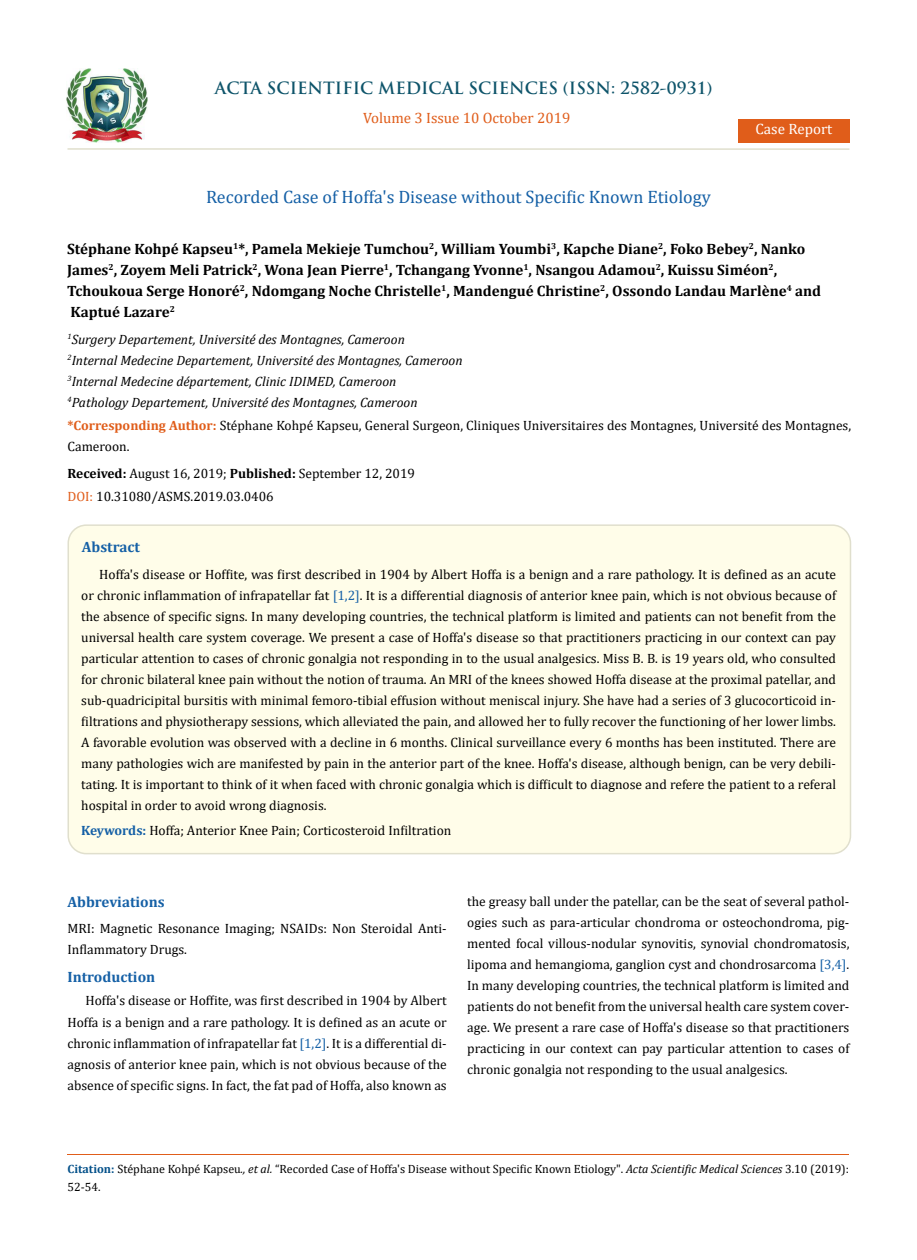
<style>
.page{position:relative;width:917px;height:1260px;background:#fff}
.page>*{position:absolute;margin:0;border:0;box-sizing:border-box;transform-origin:0 0}
.t1{font:18px "Cambria";color:#1560a6}
.t2{font:700 16.5px "Trajan Pro";color:#0e546a}
.t3{font:700 15px/21px "Cambria";color:#000}
.t4{font:700 15px "Cambria";color:#1560a6}
.t5{font:15px "Cambria";color:#e05d1a}
.t6{font:15px "Cambria";color:#fff}
.t7{font:13.5px/21px "Cambria";color:#000;text-align:justify}
.t8{font:italic 13.5px/21px "Cambria";color:#000}
.t9{font:12px/18px "Cambria";color:#000}
.s1{font-weight:700;color:#e05d1a}
.s2{font-weight:700}
.s3{color:#e05d1a}
.s4{color:#1560a6}
.s5{font-weight:700;color:#1560a6}
.s6{font-weight:700;color:#035089}
.s7{font-style:italic}
</style>
<div class="page">
<img style="left:67px;top:68px;width:80px;height:74px">
<div style="left:738px;top:119px;width:111px;height:23px;background:#e05d1a"></div>
<div style="left:68px;top:525px;width:782px;height:329px;background:#fffde9;border-radius:18px"></div>
<div style="left:67px;top:524px;width:784px;height:330px;border:2px solid #e0dfcd;border-radius:18px"></div>
<hr style="left:67px;top:148px;width:782px;height:2px;background:#e0dfcd">
<hr style="left:67px;top:1154px;width:782px;height:1px;background:#e05d1a">
<p class="t2" style="left:215px;top:77px;width:499px">ACTA SCIENTIFIC MEDICAL SCIENCES (ISSN: 2582-0931)</p>
<p class="t5" style="left:363px;top:109px;width:209px">Volume 3 Issue 10 October 2019</p>
<p class="t6" style="left:755px;top:120px;width:78px">Case Report</p>
<h1 class="t1" style="left:206px;top:186px;width:506px">Recorded Case of Hoffa's Disease without Specific Known Etiology</h1>
<p class="t3" style="left:67px;top:238px;width:755px">Stéphane Kohpé Kapseu<sup>1</sup>*, Pamela Mekieje Tumchou<sup>2</sup>, William Youmbi<sup>3</sup>, Kapche Diane<sup>2</sup>, Foko Bebey<sup>2</sup>, Nanko James<sup>2</sup>, Zoyem Meli Patrick<sup>2</sup>, Wona Jean Pierre<sup>1</sup>, Tchangang Yvonne<sup>1</sup>, Nsangou Adamou<sup>2</sup>, Kuissu Siméon<sup>2</sup>, Tchoukoua Serge Honoré<sup>2</sup>, Ndomgang Noche Christelle<sup>1</sup>, Mandengué Christine<sup>2</sup>, Ossondo Landau Marlène<sup>4</sup> and Kaptué Lazare<sup>2</sup></p>
<p class="t8" style="left:67px;top:328px;width:396px"><sup>1</sup>Surgery Departement, Université des Montagnes, Cameroon<br><sup>2</sup>Internal Medecine Departement, Université des Montagnes, Cameroon <sup>3</sup>Internal Medecine département, Clinic IDIMED, Cameroon<br><sup>4</sup>Pathology Departement, Université des Montagnes, Cameroon</p>
<p class="t7" style="left:67px;top:415px;width:785px"><span class="s1">*Corresponding Author:</span> Stéphane Kohpé Kapseu, General Surgeon, Cliniques Universitaires des Montagnes, Université des Montagnes,<br>Cameroon.</p>
<p class="t7" style="left:67px;top:462px;width:349px"><span class="s2">Received:</span> August 16, 2019; <span class="s2">Published:</span> September 12, 2019</p>
<p class="t7" style="left:67px;top:486px;width:208px"><span class="s3">DOI:</span> 10.31080/ASMS.2019.03.0406</p>
<p class="t4" style="left:82px;top:537px;width:60px">Abstract</p>
<p class="t7" style="left:81px;top:564px;width:756px;text-indent:18px">Hoffa's disease or Hoffite, was first described in 1904 by Albert Hoffa is a benign and a rare pathology. It is defined as an acute or chronic inflammation of infrapatellar fat <span class="s4">[1,2]</span>. It is a differential diagnosis of anterior knee pain, which is not obvious because of the absence of specific signs. In many developing countries, the technical platform is limited and patients can not benefit from the universal health care system coverage. We present a case of Hoffa's disease so that practitioners practicing in our context can pay particular attention to cases of chronic gonalgia not responding in to the usual analgesics. Miss B. B. is 19 years old, who consulted for chronic bilateral knee pain without the notion of trauma. An MRI of the knees showed Hoffa disease at the proximal patellar, and sub-quadricipital bursitis with minimal femoro-tibial effusion without meniscal injury. She have had a series of 3 glucocorticoid in&shy;filtrations and physiotherapy sessions, which alleviated the pain, and allowed her to fully recover the functioning of her lower limbs.<br>A favorable evolution was observed with a decline in 6 months. Clinical surveillance every 6 months has been instituted. There are many pathologies wich are manifested by pain in the anterior part of the knee. Hoffa's disease, although benign, can be very debili&shy;tating. It is important to think of it when faced with chronic gonalgia which is difficult to diagnose and refere the patient to a referal hospital in order to avoid wrong diagnosis.</p>
<p class="t7" style="left:81px;top:819px;width:372px"><span class="s5">Keywords:</span> Hoffa; Anterior Knee Pain; Corticosteroid Infiltration</p>
<p class="t4" style="left:67px;top:891px;width:99px">Abbreviations</p>
<p class="t7" style="left:67px;top:918px;width:381px">MRI: Magnetic Resonance Imaging; NSAIDs: Non Steroidal Anti-<br>Inflammatory Drugs.</p>
<p class="t4" style="left:67px;top:967px;width:89px">Introduction</p>
<p class="t7" style="left:67px;top:990px;width:381px;text-indent:18px">Hoffa's disease or Hoffite, was first described in 1904 by Albert Hoffa is a benign and a rare pathology. It is defined as an acute or chronic inflammation of infrapatellar fat <span class="s4">[1,2]</span>. It is a differential di&shy;agnosis of anterior knee pain, which is not obvious because of the absence of specific signs. In fact, the fat pad of Hoffa, also known as</p>
<p class="t7" style="left:467px;top:891px;width:384px">the greasy ball under the patellar, can be the seat of several pathol&shy;ogies such as para-articular chondroma or osteochondroma, pig&shy;mented focal villous-nodular synovitis, synovial chondromatosis, lipoma and hemangioma, ganglion cyst and chondrosarcoma <span class="s4">[3,4]</span>.<br>In many developing countries, the technical platform is limited and patients do not benefit from the universal health care system cover&shy;age. We present a rare case of Hoffa's disease so that practitioners practicing in our context can pay particular attention to cases of chronic gonalgia not responding to the usual analgesics.</p>
<p class="t9" style="left:67px;top:1160px;width:783px"><span class="s6">Citation:</span> Stéphane Kohpé Kapseu<span class="s7">., et al.</span> “Recorded Case of Hoffa's Disease without Specific Known Etiology". <span class="s7">Acta Scientific Medical Sciences</span> 3.10 (2019):<br>52-54.</p>
</div>
